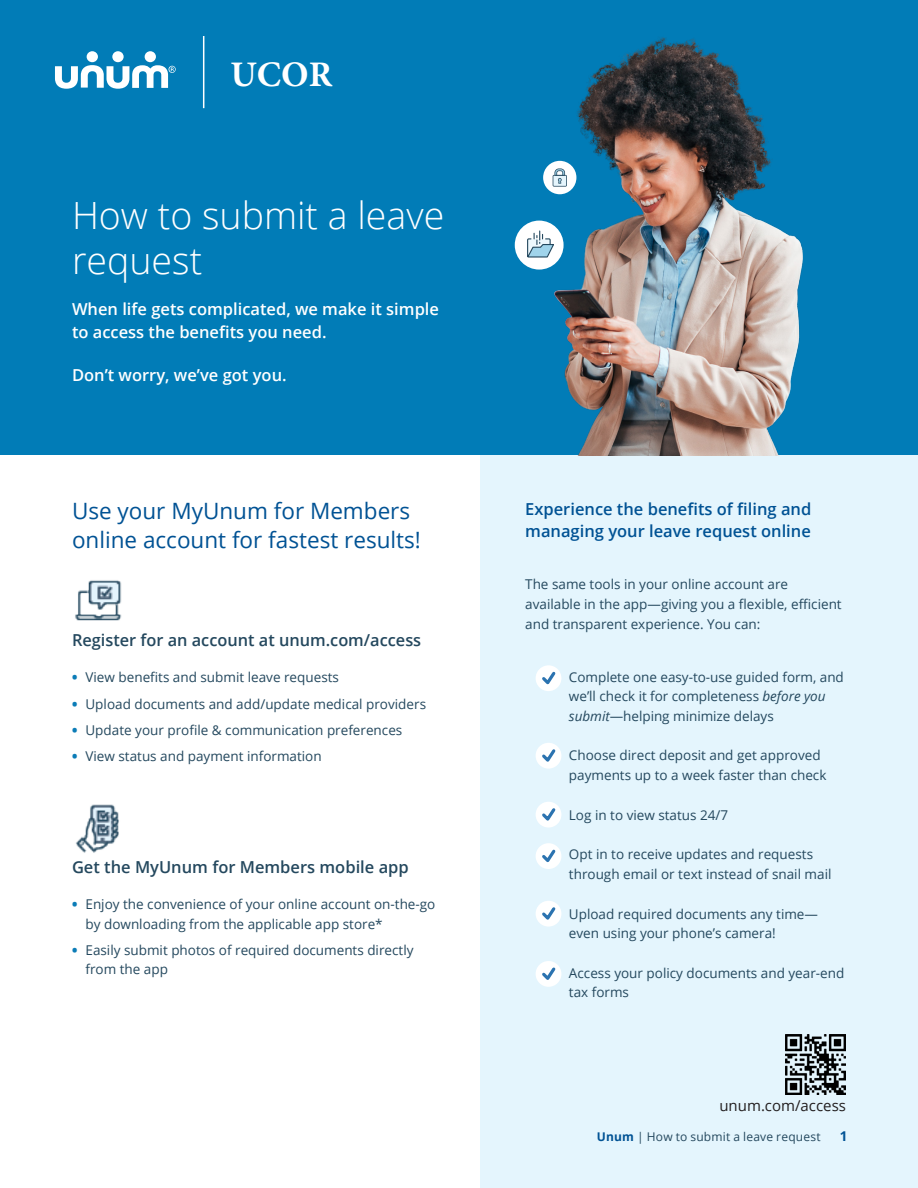
<style>
.page{position:relative;width:918px;height:1188px;background:#fff}
.page>*{position:absolute;margin:0;border:0;box-sizing:border-box;transform-origin:0 0}
.t1{font:300 37.5px/45px "Open Sans";color:#fff}
.t2{font:700 36px "Minion Pro";color:#fff}
.t3{font:22.5px/29px "Open Sans";color:#005294}
.t4{font:600 16.5px/22.5px "Open Sans";color:#fff}
.t5{font:600 16.5px "Open Sans";color:#24485e}
.t6{font:600 16.5px/22.5px "Open Sans";color:#005294}
.t7{font:15px "Open Sans";color:#231f20}
.t8{font:13.5px/19.5px "Open Sans";color:#24485e}
.t9{font:700 13.5px "Open Sans";color:#005294}
.t10{font:12px "Open Sans";letter-spacing:.015em;color:#24485e}
.s1{font-weight:800;color:#0b7cb7}
.s2{font-style:italic}
.s3{font-weight:700;color:#005294}
</style>
<div class="page">
<div style="left:480px;top:436px;width:438px;height:752px;background:#e4f5fd"></div>
<img style="left:786px;top:1034px;width:60px;height:61px">
<div style="left:536px;top:665px;width:25px;height:26px;background:#fff;border-radius:50%"></div>
<svg style="left:542px;top:671px;width:16px;height:17px"></svg>
<div style="left:536px;top:743px;width:25px;height:26px;background:#fff;border-radius:50%"></div>
<svg style="left:539px;top:746px;width:19px;height:16px"></svg>
<div style="left:536px;top:802px;width:25px;height:26px;background:#fff;border-radius:50%"></div>
<svg style="left:539px;top:805px;width:19px;height:16px"></svg>
<div style="left:536px;top:843px;width:25px;height:26px;background:#fff;border-radius:50%"></div>
<svg style="left:542px;top:849px;width:14px;height:14px"></svg>
<div style="left:536px;top:901px;width:25px;height:26px;background:#fff;border-radius:50%"></div>
<svg style="left:539px;top:904px;width:19px;height:16px"></svg>
<div style="left:536px;top:961px;width:25px;height:26px;background:#fff;border-radius:50%"></div>
<svg style="left:542px;top:967px;width:14px;height:13px"></svg>
<img style="left:75px;top:804px;width:44px;height:49px">
<img style="left:75px;top:580px;width:47px;height:41px">
<div style="left:0;top:0;width:918px;height:455px;background:#017cb7"></div>
<img style="left:514px;top:37px;width:289px;height:418px">
<div style="left:515px;top:221px;width:49px;height:49px;background:#fff;border-radius:50%"></div>
<svg style="left:527px;top:230px;width:27px;height:28px"></svg>
<div style="left:543px;top:161px;width:33px;height:33px;background:#fff;border-radius:50%"></div>
<svg style="left:553px;top:168px;width:14px;height:19px"></svg>
<div style="left:87px;top:51px;width:11px;height:11px;background:#fff;border-radius:50%"></div>
<div style="left:112px;top:51px;width:12px;height:11px;background:#fff;border-radius:50%"></div>
<div style="left:145px;top:51px;width:11px;height:11px;background:#fff;border-radius:50%"></div>
<svg style="left:55px;top:65px;width:121px;height:24px"></svg>
<hr style="left:203px;top:36px;width:1px;height:72px;background:#fff">
<h2 class="t2" style="left:231px;top:52px;width:103px">UCOR</h2>
<h1 class="t1" style="left:72px;top:192px;width:374px">How to submit a leave request</h1>
<p class="t4" style="left:72px;top:298px;width:369px">When life gets complicated, we make it simple to access the benefits you need.</p>
<p class="t4" style="left:72px;top:364px;width:216px">Don’t worry, we’ve got you.</p>
<h3 class="t3" style="left:72px;top:496px;width:350px">Use your MyUnum for Members online account for fastest results!</h3>
<p class="t5" style="left:72px;top:629px;width:351px">Register for an account at unum.com/access</p>
<p class="t8" style="left:72px;top:667px;width:268px"><span class="s1">•</span> View benefits and submit leave requests</p>
<p class="t8" style="left:72px;top:694px;width:356px"><span class="s1">•</span> Upload documents and add/update medical providers</p>
<p class="t8" style="left:72px;top:720px;width:332px"><span class="s1">•</span> Update your profile &amp; communication preferences</p>
<p class="t8" style="left:72px;top:746px;width:251px"><span class="s1">•</span> View status and payment information</p>
<p class="t5" style="left:72px;top:856px;width:338px">Get the MyUnum for Members mobile app</p>
<p class="t8" style="left:86px;top:894px;width:351px;text-indent:-14px"><span class="s1">•</span> Enjoy the convenience of your online account on-the-go by downloading from the applicable app store*</p>
<p class="t8" style="left:86px;top:940px;width:330px;text-indent:-14px"><span class="s1">•</span> Easily submit photos of required documents directly from the app</p>
<p class="t6" style="left:525px;top:497px;width:288px">Experience the benefits of filing and managing your leave request online</p>
<p class="t8" style="left:525px;top:573px;width:318px;line-height:20.2px">The same tools in your online account are available in the app—giving you a flexible, efficient and transparent experience. You can:</p>
<p class="t8" style="left:569px;top:667px;width:276px">Complete one easy-to-use guided form, and we’ll check it for completeness <span class="s2">before you submit</span>—helping minimize delays</p>
<p class="t8" style="left:569px;top:745px;width:259px">Choose direct deposit and get approved payments up to a week faster than check</p>
<p class="t8" style="left:569px;top:805px;width:161px">Log in to view status 24/7</p>
<p class="t8" style="left:569px;top:844px;width:264px">Opt in to receive updates and requests through email or text instead of snail mail</p>
<p class="t8" style="left:569px;top:904px;width:251px">Upload required documents any time— even using your phone’s camera!</p>
<p class="t8" style="left:569px;top:963px;width:277px">Access your policy documents and year-end tax forms</p>
<p class="t7" style="left:719px;top:1095px;width:128px">unum.com/access</p>
<p class="t10" style="left:597px;top:1129px;width:225px"><span class="s3">Unum</span> | How to submit a leave request</p>
<p class="t9" style="left:840px;top:1127px;width:9px">1</p>
</div>
